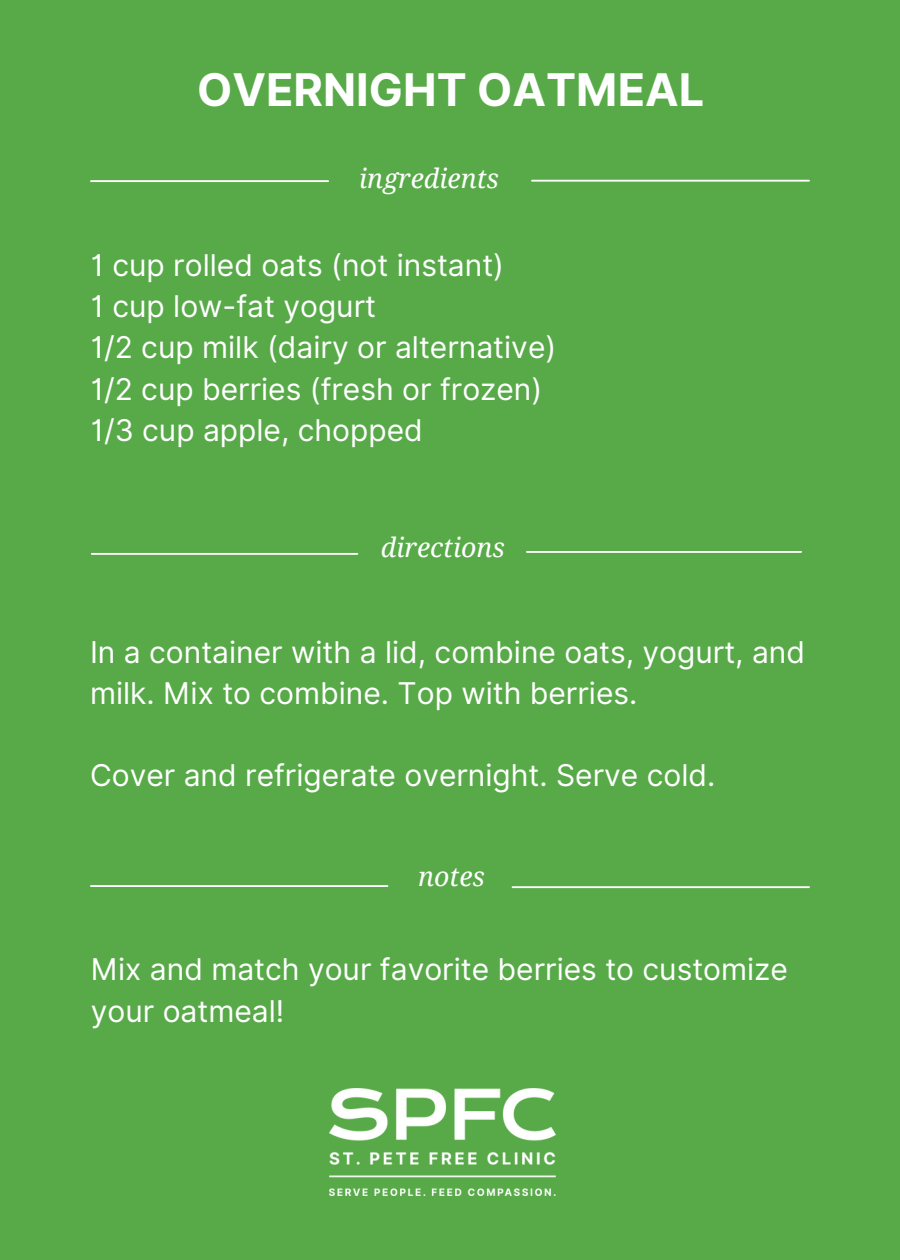
<style>
.page{position:relative;width:900px;height:1260px;background:#58aa49}
.page>*{position:absolute;margin:0;border:0;box-sizing:border-box;transform-origin:0 0}
.t1{font:700 45px "Inter";color:#fff}
.t2{font:30px/41.2px "Inter";color:#fff}
.t3{font:italic 26.75px "Droid Serif";color:#fff}
</style>
<div class="page">
<hr style="left:91px;top:180px;width:237px;height:2px;background:#fff">
<hr style="left:92px;top:553px;width:265px;height:2px;background:#fff">
<hr style="left:532px;top:180px;width:277px;height:2px;background:#fff">
<hr style="left:527px;top:551px;width:274px;height:2px;background:#fff">
<hr style="left:513px;top:886px;width:296px;height:2px;background:#fff">
<hr style="left:91px;top:885px;width:296px;height:2px;background:#fff">
<img style="left:329px;top:1088px;width:227px;height:107px">
<p class="t1" style="left:197px;top:62px;width:509px">OVERNIGHT OATMEAL</p>
<h1 class="t3" style="left:359px;top:163px;width:141px">ingredients</h1>
<h2 class="t2" style="left:91px;top:244px;width:467px">1 cup rolled oats (not instant)<br>1 cup low-fat yogurt<br>1/2 cup milk (dairy or alternative)<br>1/2 cup berries (fresh or frozen)<br>1/3 cup apple, chopped</h2>
<p class="t3" style="left:381px;top:532px;width:125px">directions</p>
<p class="t2" style="left:90px;top:631px;width:717px">In a container with a lid, combine oats, yogurt, and milk. Mix to combine. Top with berries.</p>
<p class="t2" style="left:90px;top:755px;width:627px">Cover and refrigerate overnight. Serve cold.</p>
<h2 class="t3" style="left:418px;top:862px;width:68px">notes</h2>
<p class="t2" style="left:91px;top:949px;width:699px">Mix and match your favorite berries to customize your oatmeal!</p>
</div>
